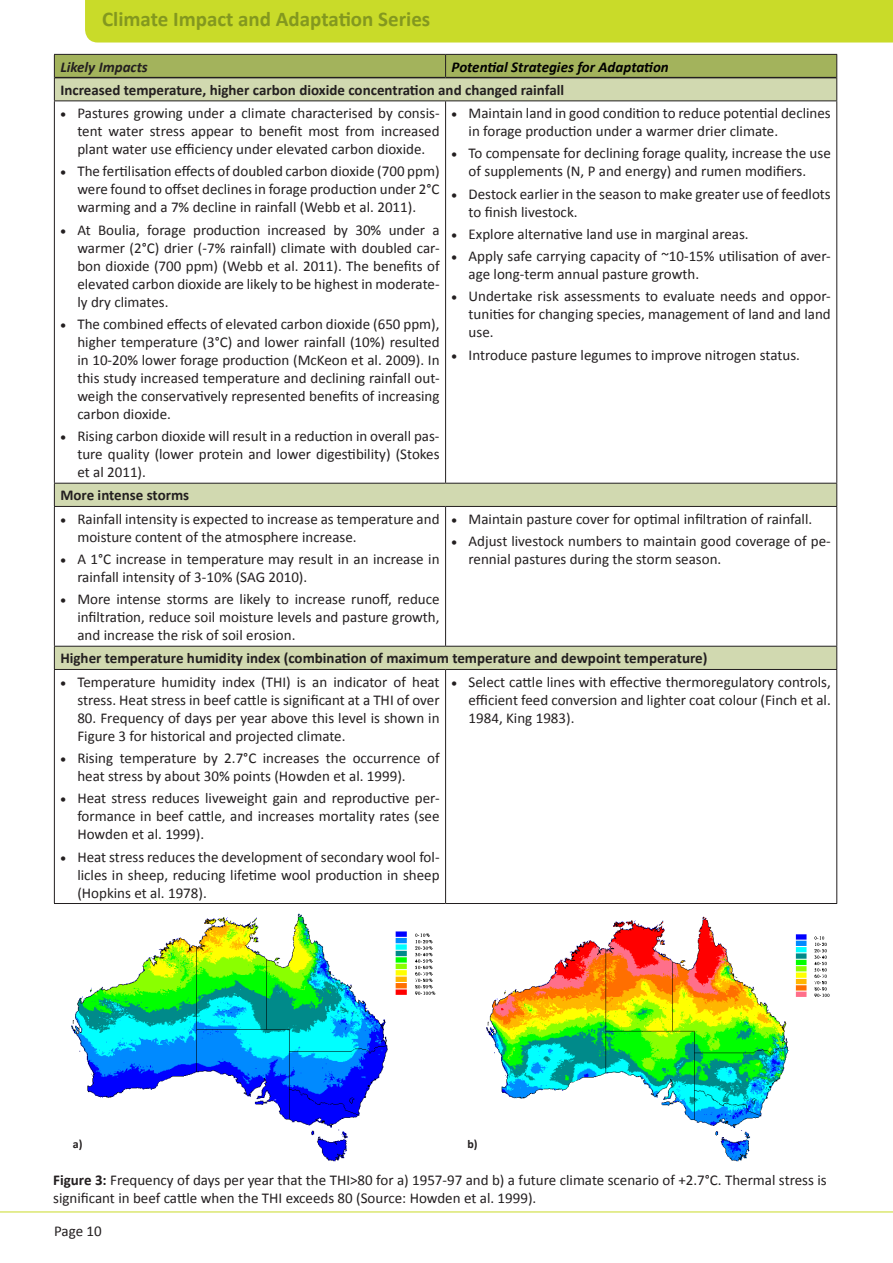
<style>
.page{position:relative;width:893px;height:1263px;background:#fff}
.page>*{position:absolute;margin:0;border:0;box-sizing:border-box;transform-origin:0 0}
.t1{font:700 21px "Calibri";color:#83981f}
.t2{font:15px/18px "Calibri";color:#231f20;text-align:justify}
.t3{font:700 15px "Calibri";color:#231f20}
.t4{font:italic 700 15px "Calibri";color:#000}
.t5{font:italic 700 15px "Calibri";color:#231f20}
.t6{font:700 12px "Calibri";color:#231f20}
.s1{font-weight:700}
</style>
<div class="page">
<hr style="left:0;top:1211px;width:893px;height:1px;background:#c9db29">
<div style="left:85px;top:0;width:808px;height:43px;background:#c9db29"></div>
<svg style="left:55px;top:102px;width:781px;height:567px"></svg>
<svg style="left:54px;top:54px;width:783px;height:47px;background:#b2be81"></svg>
<hr style="left:54px;top:101px;width:392px;height:1px;background:#231f20">
<hr style="left:54px;top:101px;width:1px;height:382px;background:#231f20">
<hr style="left:446px;top:101px;width:391px;height:1px;background:#231f20">
<hr style="left:445px;top:101px;width:1px;height:382px;background:#231f20">
<hr style="left:836px;top:101px;width:1px;height:382px;background:#231f20">
<hr style="left:54px;top:507px;width:1px;height:139px;background:#231f20">
<hr style="left:445px;top:507px;width:1px;height:139px;background:#231f20">
<hr style="left:836px;top:507px;width:1px;height:139px;background:#231f20">
<hr style="left:54px;top:670px;width:1px;height:233px;background:#231f20">
<hr style="left:445px;top:670px;width:1px;height:233px;background:#231f20">
<hr style="left:836px;top:670px;width:1px;height:233px;background:#231f20">
<hr style="left:54px;top:903px;width:392px;height:1px;background:#231f20">
<hr style="left:446px;top:903px;width:391px;height:1px;background:#231f20">
<hr style="left:55px;top:77px;width:391px;height:1px;background:#231f20">
<hr style="left:446px;top:77px;width:390px;height:1px;background:#231f20">
<hr style="left:54px;top:483px;width:392px;height:1px;background:#231f20">
<svg style="left:54px;top:484px;width:1px;height:22px"></svg>
<hr style="left:446px;top:483px;width:391px;height:1px;background:#231f20">
<svg style="left:836px;top:484px;width:1px;height:22px"></svg>
<hr style="left:54px;top:506px;width:392px;height:1px;background:#231f20">
<hr style="left:446px;top:506px;width:391px;height:1px;background:#231f20">
<hr style="left:54px;top:646px;width:392px;height:1px;background:#231f20">
<svg style="left:54px;top:647px;width:1px;height:22px"></svg>
<hr style="left:446px;top:646px;width:391px;height:1px;background:#231f20">
<svg style="left:836px;top:647px;width:1px;height:22px"></svg>
<hr style="left:54px;top:669px;width:392px;height:1px;background:#231f20">
<hr style="left:446px;top:669px;width:391px;height:1px;background:#231f20">
<img style="left:71px;top:913px;width:365px;height:249px">
<img style="left:486px;top:916px;width:344px;height:246px">
<h1 class="t1" style="left:102px;top:6px;width:330px">Climate Impact and Adaptation Series</h1>
<p class="t5" style="left:60px;top:57px;width:89px">Likely Impacts</p>
<p class="t4" style="left:452px;top:57px;width:219px">Potential Strategies for Adaptation</p>
<p class="t3" style="left:60px;top:80px;width:505px">Increased temperature, higher carbon dioxide concentration and changed rainfall</p>
<p class="t2" style="left:77px;top:104px;width:364px;text-indent:-17px">• Pastures growing under a climate characterised by consis&shy;tent water stress appear to benefit most from increased plant water use efficiency under elevated carbon dioxide.</p>
<p class="t2" style="left:77px;top:162px;width:364px;text-indent:-17px">• The fertilisation effects of doubled carbon dioxide (700 ppm) were found to offset declines in forage production under 2°C warming and a 7% decline in rainfall (Webb et al. 2011).</p>
<p class="t2" style="left:77px;top:221px;width:364px;text-indent:-17px">• At Boulia, forage production increased by 30% under a warmer (2°C) drier (-7% rainfall) climate with doubled car&shy;bon dioxide (700 ppm) (Webb et al. 2011). The benefits of elevated carbon dioxide are likely to be highest in moderate&shy;ly dry climates.</p>
<p class="t2" style="left:77px;top:315px;width:364px;text-indent:-17px">• The combined effects of elevated carbon dioxide (650 ppm), higher temperature (3°C) and lower rainfall (10%) resulted in 10-20% lower forage production (McKeon et al. 2009). In this study increased temperature and declining rainfall out&shy;weigh the conservatively represented benefits of increasing carbon dioxide.</p>
<p class="t2" style="left:77px;top:427px;width:364px;text-indent:-17px">• Rising carbon dioxide will result in a reduction in overall pas&shy;ture quality (lower protein and lower digestibility) (Stokes et al 2011).</p>
<p class="t2" style="left:469px;top:104px;width:364px;text-indent:-17px">• Maintain land in good condition to reduce potential declines in forage production under a warmer drier climate.</p>
<p class="t2" style="left:452px;top:144px;width:381px;text-align:center">• To compensate for declining forage quality, increase the use of supplements (N, P and energy) and rumen modifiers.</p>
<p class="t2" style="left:469px;top:185px;width:364px;text-indent:-17px">• Destock earlier in the season to make greater use of feedlots to finish livestock.</p>
<p class="t2" style="left:452px;top:225px;width:299px">• Explore alternative land use in marginal areas.</p>
<p class="t2" style="left:469px;top:247px;width:364px;text-indent:-17px">• Apply safe carrying capacity of ~10-15% utilisation of aver&shy;age long-term annual pasture growth.</p>
<p class="t2" style="left:469px;top:287px;width:364px;text-indent:-17px">• Undertake risk assessments to evaluate needs and oppor&shy;tunities for changing species, management of land and land use.</p>
<p class="t2" style="left:452px;top:346px;width:350px">• Introduce pasture legumes to improve nitrogen status.</p>
<p class="t3" style="left:60px;top:486px;width:130px">More intense storms</p>
<p class="t2" style="left:77px;top:510px;width:364px;text-indent:-17px">• Rainfall intensity is expected to increase as temperature and moisture content of the atmosphere increase.</p>
<p class="t2" style="left:77px;top:550px;width:364px;text-indent:-17px">• A 1°C increase in temperature may result in an increase in rainfall intensity of 3-10% (SAG 2010).</p>
<p class="t2" style="left:77px;top:590px;width:364px;text-indent:-17px">• More intense storms are likely to increase runoff, reduce infiltration, reduce soil moisture levels and pasture growth, and increase the risk of soil erosion.</p>
<p class="t2" style="left:452px;top:510px;width:362px">• Maintain pasture cover for optimal infiltration of rainfall.</p>
<p class="t2" style="left:469px;top:532px;width:364px;text-indent:-17px">• Adjust livestock numbers to maintain good coverage of pe&shy;rennial pastures during the storm season.</p>
<p class="t3" style="left:60px;top:649px;width:649px">Higher temperature humidity index (combination of maximum temperature and dewpoint temperature)</p>
<p class="t2" style="left:60px;top:673px;width:381px;text-align:right">• Temperature humidity index (THI) is an indicator of heat stress. Heat stress in beef cattle is significant at a THI of over</p>
<p class="t2" style="left:77px;top:709px;width:364px">80. Frequency of days per year above this level is shown in<br>Figure 3 for historical and projected climate.</p>
<p class="t2" style="left:77px;top:749px;width:364px;text-indent:-17px">• Rising temperature by 2.7°C increases the occurrence of heat stress by about 30% points (Howden et al. 1999).</p>
<p class="t2" style="left:77px;top:789px;width:364px;text-indent:-17px">• Heat stress reduces liveweight gain and reproductive per&shy;formance in beef cattle, and increases mortality rates (see Howden et al. 1999).</p>
<p class="t2" style="left:77px;top:847px;width:364px;text-indent:-17px">• Heat stress reduces the development of secondary wool fol&shy;licles in sheep, reducing lifetime wool production in sheep (Hopkins et al. 1978).</p>
<p class="t2" style="left:469px;top:673px;width:364px;text-indent:-17px">• Select cattle lines with effective thermoregulatory controls, efficient feed conversion and lighter coat colour (Finch et al.<br>1984, King 1983).</p>
<p class="t6" style="left:73px;top:1136px;width:11px">a)</p>
<p class="t6" style="left:467px;top:1136px;width:12px">b)</p>
<p class="t2" style="left:53px;top:1171px;width:775px"><span class="s1">Figure 3:</span> Frequency of days per year that the THI&gt;80 for a) 1957-97 and b) a future climate scenario of +2.7°C. Thermal stress is significant in beef cattle when the THI exceeds 80 (Source: Howden et al. 1999).</p>
<p class="t2" style="left:54px;top:1222px;width:49px">Page 10</p>
</div>
